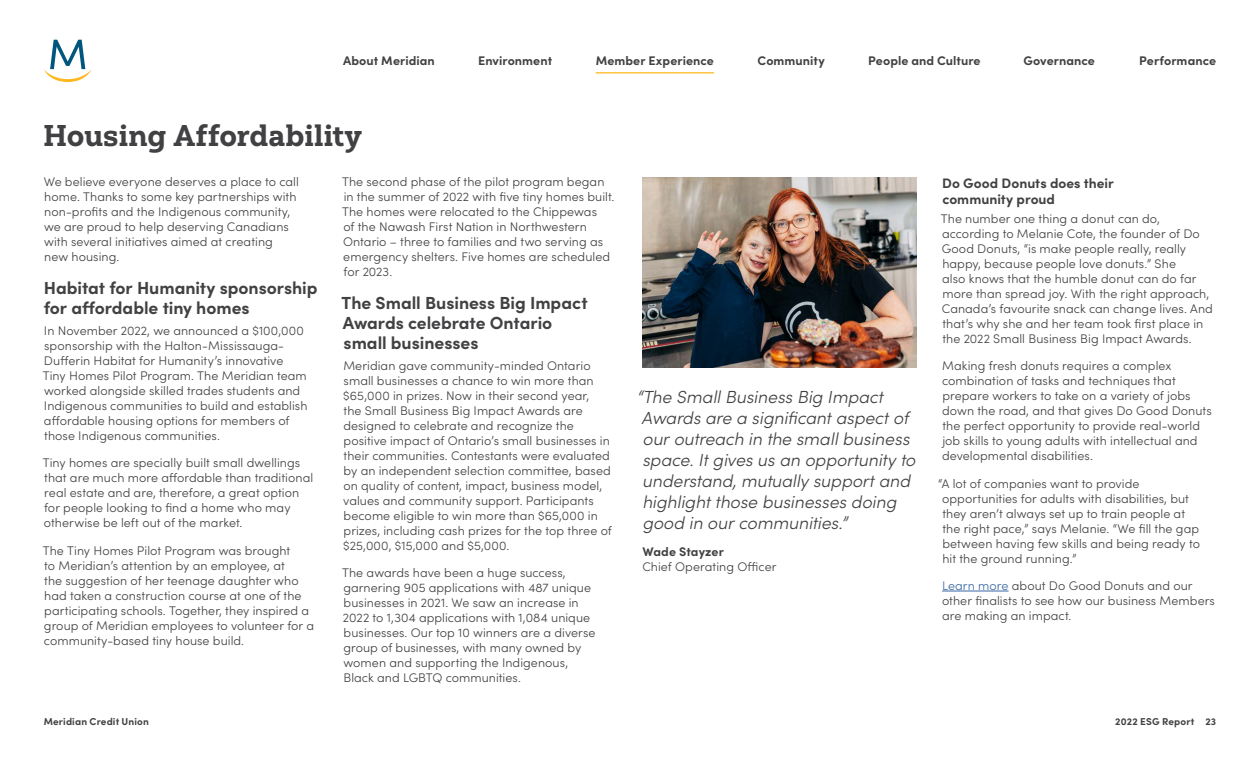
<style>
.page{position:relative;width:1260px;height:765px;background:#fff}
.page>*{position:absolute;margin:0;border:0;box-sizing:border-box;transform-origin:0 0}
.t1{font:30px "Yorkten Slab Nor Ex B";letter-spacing:-.01em;color:#414042}
.Body{font:italic 300 17.5px/21px "Sofia Pro";color:#414042}
.t2{font:700 17.5px/20px "Sofia Pro";letter-spacing:-.005em;color:#414042}
.H3{font:700 13.75px/16.5px "Sofia Pro";letter-spacing:.005em;color:#414042}
.Body-2{font:300 12.5px/15px "Sofia Pro";letter-spacing:.005em;color:#414042}
.Navigation{font:700 12.5px "Sofia Pro";letter-spacing:.005em;color:#414042}
.t3{font:700 10px "Sofia Pro";letter-spacing:.015em;color:#414042}
.s1{font-weight:700}
.s2{color:#3a68a5}
</style>
<div class="page">
<svg style="left:44px;top:40px;width:48px;height:42px"></svg>
<img style="left:642px;top:178px;width:275px;height:190px">
<hr style="left:596px;top:72px;width:118px;height:1px;background:#ffb71b">
<hr style="left:942px;top:591px;width:67px;height:1px;background:#3a68a5">
<p class="Navigation" style="left:343px;top:51px;width:93px">About Meridian</p>
<p class="Navigation" style="left:478px;top:51px;width:76px">Environment</p>
<p class="Navigation" style="left:596px;top:51px;width:120px">Member Experience</p>
<p class="Navigation" style="left:757px;top:51px;width:69px">Community</p>
<p class="Navigation" style="left:868px;top:51px;width:114px">People and Culture</p>
<p class="Navigation" style="left:1024px;top:51px;width:73px">Governance</p>
<p class="Navigation" style="left:1139px;top:51px;width:78px">Performance</p>
<h1 class="t1" style="left:43px;top:117px;width:321px">Housing Affordability</h1>
<p class="Body-2" style="left:44px;top:173px;width:257px">We believe everyone deserves a place to call home. Thanks to some key partnerships with non-profits and the Indigenous community, we are proud to help deserving Canadians with several initiatives aimed at creating new housing.</p>
<h2 class="t2" style="left:44px;top:276px;width:275px">Habitat for Humanity sponsorship for affordable tiny homes</h2>
<p class="Body-2" style="left:43px;top:322px;width:266px">In November 2022, we announced a $100,000 sponsorship with the Halton-Mississauga-Dufferin Habitat for Humanity’s innovative Tiny Homes Pilot Program. The Meridian team worked alongside skilled trades students and Indigenous communities to build and establish affordable housing options for members of those Indigenous communities.</p>
<p class="Body-2" style="left:43px;top:455px;width:272px">Tiny homes are specially built small dwellings that are much more affordable than traditional real estate and are, therefore, a great option for people looking to find a home who may otherwise be left out of the market.</p>
<p class="Body-2" style="left:43px;top:542px;width:273px">The Tiny Homes Pilot Program was brought<br>to Meridian’s attention by an employee, at<br>the suggestion of her teenage daughter who had taken a construction course at one of the participating schools. Together, they inspired a group of Meridian employees to volunteer for a community-based tiny house build.</p>
<p class="Body-2" style="left:342px;top:173px;width:274px">The second phase of the pilot program began in the summer of 2022 with five tiny homes built.<br>The homes were relocated to the Chippewas<br>of the Nawash First Nation in Northwestern Ontario – three to families and two serving as emergency shelters. Five homes are scheduled for 2023.</p>
<h2 class="t2" style="left:342px;top:291px;width:248px">The Small Business Big Impact<br>Awards celebrate Ontario small businesses</h2>
<p class="Body-2" style="left:343px;top:357px;width:270px">Meridian gave community-minded Ontario small businesses a chance to win more than $65,000 in prizes. Now in their second year,<br>the Small Business Big Impact Awards are designed to celebrate and recognize the positive impact of Ontario’s small businesses in their communities. Contestants were evaluated by an independent selection committee, based on quality of content, impact, business model, values and community support. Participants become eligible to win more than $65,000 in prizes, including cash prizes for the top three of $25,000, $15,000 and $5,000.</p>
<p class="Body-2" style="left:342px;top:565px;width:255px">The awards have been a huge success, garnering 905 applications with 487 unique businesses in 2021. We saw an increase in 2022 to 1,304 applications with 1,084 unique businesses. Our top 10 winners are a diverse group of businesses, with many owned by women and supporting the Indigenous, Black and LGBTQ communities.</p>
<p class="Body" style="left:637px;top:385px;width:280px">“The Small Business Big Impact<br>Awards are a significant aspect of our outreach in the small business space. It gives us an opportunity to understand, mutually support and highlight those businesses doing good in our communities.”</p>
<p class="Body-2" style="left:642px;top:544px;width:136px"><span class="s1">Wade Stayzer<br></span>Chief Operating Officer</p>
<p class="H3" style="left:942px;top:173px;width:173px">Do Good Donuts does their community proud</p>
<p class="Body-2" style="left:941px;top:210px;width:273px">The number one thing a donut can do, according to Melanie Cote, the founder of Do Good Donuts, “is make people really, really happy, because people love donuts.” She<br>also knows that the humble donut can do far more than spread joy. With the right approach, Canada’s favourite snack can change lives. And that’s why she and her team took first place in the 2022 Small Business Big Impact Awards.</p>
<p class="Body-2" style="left:942px;top:358px;width:271px">Making fresh donuts requires a complex combination of tasks and techniques that prepare workers to take on a variety of jobs down the road, and that gives Do Good Donuts the perfect opportunity to provide real-world job skills to young adults with intellectual and developmental disabilities.</p>
<p class="Body-2" style="left:942px;top:475px;width:259px;text-indent:-4px">“A lot of companies want to provide opportunities for adults with disabilities, but they aren’t always set up to train people at the right pace,” says Melanie. “We fill the gap between having few skills and being ready to hit the ground running.”</p>
<p class="Body-2" style="left:942px;top:578px;width:274px"><span class="s2">Learn more</span> about Do Good Donuts and our other finalists to see how our business Members are making an impact.</p>
<p class="t3" style="left:44px;top:714px;width:107px">Meridian Credit Union</p>
<p class="t3" style="left:1115px;top:714px;width:102px">2022 ESG Report 23</p>
</div>
